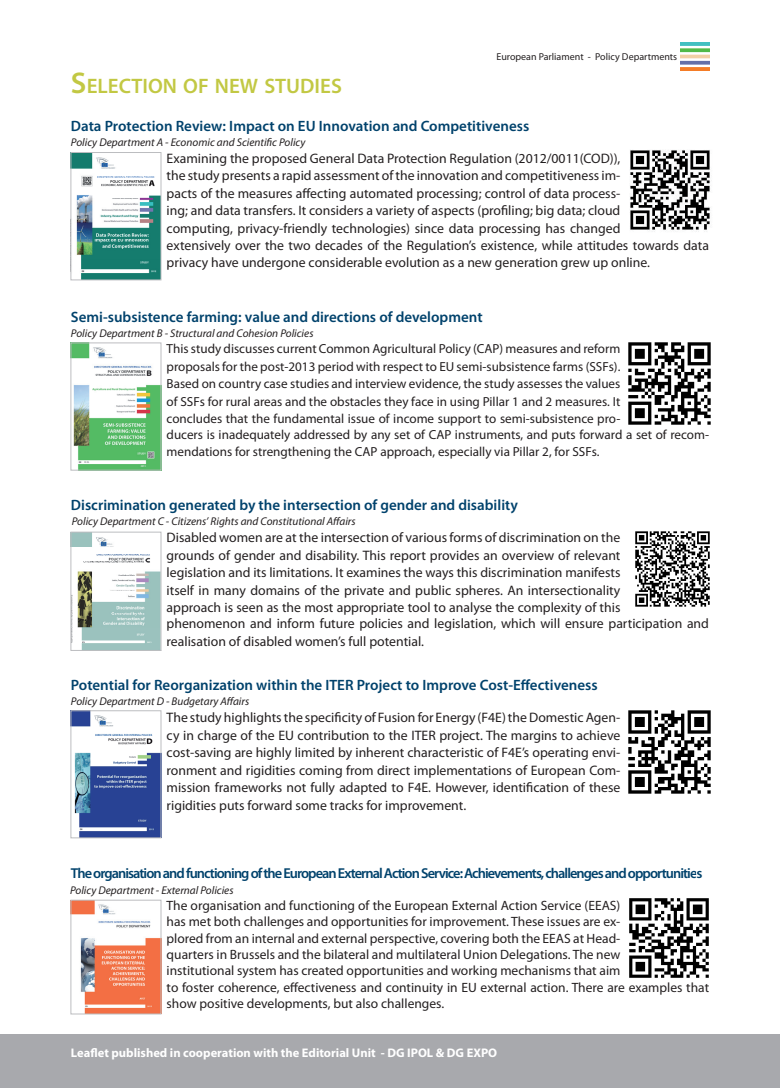
<style>
.page{position:relative;width:780px;height:1088px;background:#fff}
.page>*{position:absolute;margin:0;border:0;box-sizing:border-box;transform-origin:0 0}
.t1{font:600 21px "Myriad Pro";color:#c2c843}
.t2{font:600 15px "Myriad Pro";color:#01426c}
.t3{font:600 14.38px "Myriad Pro";letter-spacing:-.065em;color:#01426c}
.t4{font:13.75px/17.5px "Myriad Pro";color:#231f20;text-align:justify}
.t5{font:13.5px/16.2px "Myriad Pro";color:#231f20;text-align:justify}
.t6{font:13.12px/17.5px "Myriad Pro";color:#231f20;text-align:justify}
.t7{font:700 12.5px "Myriad Pro";color:#fff}
.t8{font:italic 11.25px "Myriad Pro";color:#231f20}
.t9{font:10px "Myriad Pro";color:#231f20}
.s1{font-size:30px}
</style>
<div class="page">
<div style="left:0;top:1035px;width:780px;height:53px;background:#a8a9ad"></div>
<img style="left:680px;top:43px;width:29px;height:28px">
<img style="left:628px;top:710px;width:83px;height:84px">
<img style="left:73px;top:712px;width:86px;height:87px">
<div style="left:71px;top:710px;width:90px;height:128px;border:1px solid #bcbdc0"></div>
<img style="left:630px;top:150px;width:80px;height:82px">
<img style="left:73px;top:154px;width:86px;height:89px">
<div style="left:71px;top:152px;width:90px;height:128px;border:1px solid #bcbdc0"></div>
<img style="left:73px;top:388px;width:86px;height:44px">
<svg style="left:70px;top:243px;width:92px;height:145px"></svg>
<img style="left:635px;top:531px;width:75px;height:76px">
<svg style="left:70px;top:432px;width:92px;height:145px"></svg>
<img style="left:73px;top:534px;width:86px;height:114px">
<div style="left:71px;top:532px;width:90px;height:118px;border:1px solid #bcbdc0"></div>
<img style="left:629px;top:898px;width:80px;height:80px">
<img style="left:80px;top:945px;width:79px;height:67px">
<div style="left:71px;top:900px;width:90px;height:114px;border:1px solid #bcbdc0"></div>
<svg style="left:70px;top:799px;width:634px;height:146px"></svg>
<img style="left:628px;top:342px;width:83px;height:83px">
<h1 class="t1" style="left:71px;top:73px;width:272px"><span class="s1">S</span>election of new studies</h1>
<p class="t9" style="left:496px;top:51px;width:182px">European Parliament - Policy Departments</p>
<p class="t2" style="left:71px;top:116px;width:460px">Data Protection Review: Impact on EU Innovation and Competitiveness</p>
<p class="t8" style="left:71px;top:135px;width:236px">Policy Department A - Economic and Scientific Policy</p>
<p class="t4" style="left:167px;top:149px;width:544px;text-align:left">Examining the proposed General Data Protection Regulation (2012/0011(COD)),<br>the study presents a rapid assessment of the innovation and competitiveness im-<br>pacts of the measures affecting automated processing; control of data process-<br>ing; and data transfers. It considers a variety of aspects (profiling; big data; cloud<br>computing, privacy-friendly technologies) since data processing has changed<br>extensively over the two decades of the Regulation’s existence, while attitudes towards data privacy have undergone considerable evolution as a new generation grew up online.</p>
<p class="t2" style="left:71px;top:307px;width:413px">Semi-subsistence farming: value and directions of development</p>
<p class="t8" style="left:71px;top:326px;width:244px">Policy Department B - Structural and Cohesion Policies</p>
<p class="t6" style="left:167px;top:340px;width:455px">This study discusses current Common Agricultural Policy (CAP) measures and reform proposals for the post-2013 period with respect to EU semi-subsistence farms (SSFs).<br>Based on country case studies and interview evidence, the study assesses the values of SSFs for rural areas and the obstacles they face in using Pillar 1 and 2 measures. It concludes that the fundamental issue of income support to semi-subsistence pro-</p>
<p class="t6" style="left:167px;top:425px;width:544px">ducers is inadequately addressed by any set of CAP instruments, and puts forward a set of recom&shy;mendations for strengthening the CAP approach, especially via Pillar 2, for SSFs.</p>
<p class="t2" style="left:71px;top:496px;width:448px">Discrimination generated by the intersection of gender and disability</p>
<p class="t8" style="left:72px;top:514px;width:285px">Policy Department C - Citizens’ Rights and Constitutional Affairs</p>
<p class="t4" style="left:167px;top:528px;width:455px">Disabled women are at the intersection of various forms of discrimination on the grounds of gender and disability. This report provides an overview of relevant legislation and its limitations. It examines the ways this discrimination manifests itself in many domains of the private and public spheres. An intersectionality approach is seen as the most appropriate tool to analyse the complexity of this</p>
<p class="t4" style="left:167px;top:615px;width:544px">phenomenon and inform future policies and legislation, which will ensure participation and realisation of disabled women’s full potential.</p>
<p class="t2" style="left:71px;top:675px;width:528px">Potential for Reorganization within the ITER Project to Improve Cost-Effectiveness</p>
<p class="t8" style="left:71px;top:694px;width:180px">Policy Department D - Budgetary Affairs</p>
<p class="t4" style="left:167px;top:709px;width:455px">The study highlights the specificity of Fusion for Energy (F4E) the Domestic Agen&shy;cy in charge of the EU contribution to the ITER project. The margins to achieve cost-saving are highly limited by inherent characteristic of F4E’s operating envi&shy;ronment and rigidities coming from direct implementations of European Com&shy;mission frameworks not fully adapted to F4E. However, identification of these rigidities puts forward some tracks for improvement.</p>
<p class="t3" style="left:71px;top:864px;width:633px">The organisation and functioning of the European External Action Service: Achievements, challenges and opportunities</p>
<p class="t8" style="left:70px;top:883px;width:165px">Policy Department - External Policies</p>
<p class="t5" style="left:167px;top:897px;width:455px">The organisation and functioning of the European External Action Service (EEAS) has met both challenges and opportunities for improvement. These issues are ex&shy;plored from an internal and external perspective, covering both the EEAS at Head&shy;quarters in Brussels and the bilateral and multilateral Union Delegations. The new institutional system has created opportunities and working mechanisms that aim</p>
<p class="t5" style="left:167px;top:979px;width:544px">to foster coherence, effectiveness and continuity in EU external action. There are examples that show positive developments, but also challenges.</p>
<p class="t7" style="left:71px;top:1045px;width:428px">Leaflet published in cooperation with the Editorial Unit - DG IPOL &amp; DG EXPO</p>
</div>
